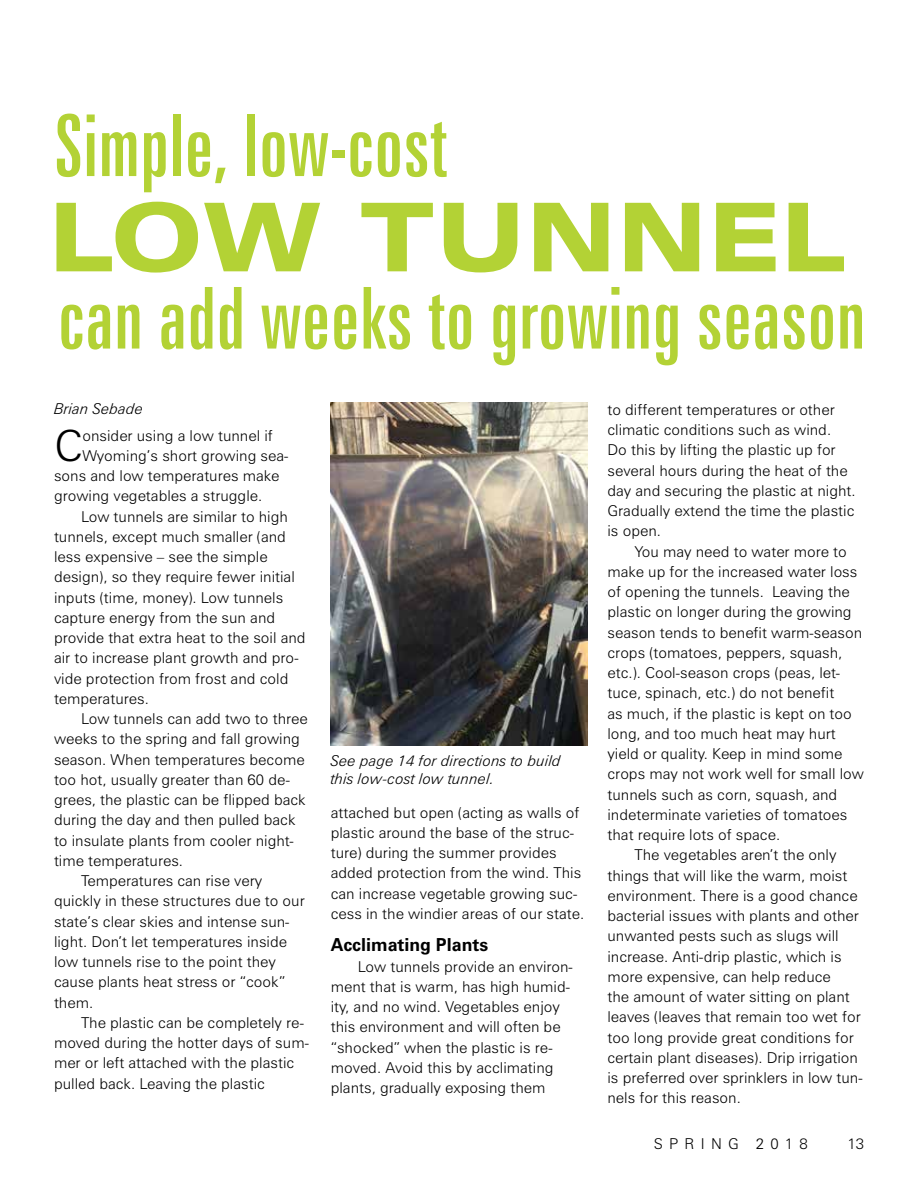
<style>
.page{position:relative;width:918px;height:1188px;background:#fff}
.page>*{position:absolute;margin:0;border:0;box-sizing:border-box;transform-origin:0 0}
.t1{font:900 expanded 95.25px "Zurich BT";letter-spacing:.02em;color:#b3d235}
.t2{font:extra-condensed 85.5px "Zurich BT";color:#b3d235}
.t3{font:300 43.2px "Zurich BT";color:#000}
.t4{font:700 18px "Zurich BT";color:#000}
.t5{font:300 15px/20.2px "Zurich BT";color:#000}
.t6{font:italic 300 15px/18px "Zurich BT";color:#000}
.t7{font:300 15px "Zurich BT";letter-spacing:.42em;color:#000}
</style>
<div class="page">
<img style="left:331px;top:403px;width:257px;height:343px">
<h2 class="t2" style="left:54px;top:97px;width:395px">Simple, low-cost</h2>
<h1 class="t1" style="left:49px;top:181px;width:798px">LOW TUNNEL</h1>
<h2 class="t2" style="left:58px;top:270px;width:810px">can add weeks to growing season</h2>
<p class="t6" style="left:54px;top:399px;width:91px">Brian Sebade</p>
<h3 class="t3" style="left:54px;top:419px;width:30px">C</h3>
<p class="t5" style="left:82px;top:425px;width:192px">onsider using a low tunnel if</p>
<p class="t5" style="left:82px;top:445px;width:207px">Wyoming’s short growing sea-</p>
<p class="t5" style="left:54px;top:466px;width:227px">sons and low temperatures make</p>
<p class="t5" style="left:54px;top:486px;width:210px">growing vegetables a struggle.</p>
<p class="t5" style="left:81px;top:506px;width:208px">Low tunnels are similar to high</p>
<p class="t5" style="left:54px;top:526px;width:234px">tunnels, except much smaller (and</p>
<p class="t5" style="left:54px;top:547px;width:215px">less expensive – see the simple</p>
<p class="t5" style="left:54px;top:567px;width:242px">design), so they require fewer initial</p>
<p class="t5" style="left:54px;top:587px;width:231px">inputs (time, money). Low tunnels</p>
<p class="t5" style="left:54px;top:607px;width:223px">capture energy from the sun and</p>
<p class="t5" style="left:54px;top:628px;width:253px">provide that extra heat to the soil and</p>
<p class="t5" style="left:54px;top:648px;width:246px">air to increase plant growth and pro-</p>
<p class="t5" style="left:54px;top:668px;width:236px">vide protection from frost and cold</p>
<p class="t5" style="left:54px;top:688px;width:96px">temperatures.</p>
<p class="t5" style="left:81px;top:709px;width:228px">Low tunnels can add two to three</p>
<p class="t5" style="left:54px;top:729px;width:247px">weeks to the spring and fall growing</p>
<p class="t5" style="left:54px;top:749px;width:252px">season. When temperatures become</p>
<p class="t5" style="left:54px;top:769px;width:237px">too hot, usually greater than 60 de-</p>
<p class="t5" style="left:54px;top:790px;width:253px">grees, the plastic can be flipped back</p>
<p class="t5" style="left:54px;top:810px;width:243px">during the day and then pulled back</p>
<p class="t5" style="left:54px;top:830px;width:241px">to insulate plants from cooler night-</p>
<p class="t5" style="left:54px;top:850px;width:131px">time temperatures.</p>
<p class="t5" style="left:81px;top:871px;width:183px">Temperatures can rise very</p>
<p class="t5" style="left:54px;top:891px;width:252px">quickly in these structures due to our</p>
<p class="t5" style="left:54px;top:911px;width:237px">state’s clear skies and intense sun-</p>
<p class="t5" style="left:54px;top:931px;width:235px">light. Don’t let temperatures inside</p>
<p class="t5" style="left:54px;top:952px;width:224px">low tunnels rise to the point they</p>
<p class="t5" style="left:54px;top:972px;width:233px">cause plants heat stress or “cook”</p>
<p class="t5" style="left:54px;top:992px;width:41px">them.</p>
<p class="t5" style="left:81px;top:1012px;width:224px">The plastic can be completely re-</p>
<p class="t5" style="left:54px;top:1033px;width:256px">moved during the hotter days of sum-</p>
<p class="t5" style="left:54px;top:1053px;width:242px">mer or left attached with the plastic</p>
<p class="t5" style="left:54px;top:1073px;width:212px">pulled back. Leaving the plastic</p>
<p class="t6" style="left:331px;top:752px;width:232px">See page 14 for directions to build this low-cost low tunnel.</p>
<p class="t5" style="left:331px;top:802px;width:255px">attached but open (acting as walls of plastic around the base of the struc&shy;ture) during the summer provides added protection from the wind. This can increase vegetable growing suc&shy;cess in the windier areas of our state.</p>
<p class="t4" style="left:331px;top:934px;width:159px">Acclimating Plants</p>
<p class="t5" style="left:331px;top:956px;width:244px;text-indent:27px">Low tunnels provide an environ&shy;ment that is warm, has high humid&shy;ity, and no wind. Vegetables enjoy this environment and will often be “shocked” when the plastic is re&shy;moved. Avoid this by acclimating plants, gradually exposing them</p>
<p class="t5" style="left:608px;top:399px;width:250px">to different temperatures or other climatic conditions such as wind.<br>Do this by lifting the plastic up for several hours during the heat of the day and securing the plastic at night.<br>Gradually extend the time the plastic is open.</p>
<p class="t5" style="left:634px;top:541px;width:214px">You may need to water more to</p>
<p class="t5" style="left:608px;top:561px;width:251px">make up for the increased water loss</p>
<p class="t5" style="left:608px;top:582px;width:244px">of opening the tunnels. Leaving the</p>
<p class="t5" style="left:608px;top:602px;width:246px">plastic on longer during the growing</p>
<p class="t5" style="left:608px;top:622px;width:256px">season tends to benefit warm-season</p>
<p class="t5" style="left:608px;top:642px;width:236px">crops (tomatoes, peppers, squash,</p>
<p class="t5" style="left:608px;top:663px;width:234px">etc.). Cool-season crops (peas, let-</p>
<p class="t5" style="left:608px;top:683px;width:228px">tuce, spinach, etc.) do not benefit</p>
<p class="t5" style="left:608px;top:703px;width:246px">as much, if the plastic is kept on too</p>
<p class="t5" style="left:608px;top:723px;width:230px">long, and too much heat may hurt</p>
<p class="t5" style="left:608px;top:744px;width:237px">yield or quality. Keep in mind some</p>
<p class="t5" style="left:608px;top:764px;width:258px">crops may not work well for small low</p>
<p class="t5" style="left:608px;top:784px;width:231px">tunnels such as corn, squash, and</p>
<p class="t5" style="left:608px;top:804px;width:241px">indeterminate varieties of tomatoes</p>
<p class="t5" style="left:608px;top:825px;width:174px">that require lots of space.</p>
<p class="t5" style="left:634px;top:845px;width:204px">The vegetables aren’t the only</p>
<p class="t5" style="left:608px;top:865px;width:242px">things that will like the warm, moist</p>
<p class="t5" style="left:608px;top:885px;width:252px">environment. There is a good chance</p>
<p class="t5" style="left:608px;top:906px;width:253px">bacterial issues with plants and other</p>
<p class="t5" style="left:608px;top:926px;width:233px">unwanted pests such as slugs will</p>
<p class="t5" style="left:608px;top:946px;width:236px">increase. Anti-drip plastic, which is</p>
<p class="t5" style="left:608px;top:966px;width:225px">more expensive, can help reduce</p>
<p class="t5" style="left:608px;top:987px;width:244px">the amount of water sitting on plant</p>
<p class="t5" style="left:608px;top:1007px;width:255px">leaves (leaves that remain too wet for</p>
<p class="t5" style="left:608px;top:1027px;width:248px">too long provide great conditions for</p>
<p class="t5" style="left:608px;top:1047px;width:252px">certain plant diseases). Drip irrigation</p>
<p class="t5" style="left:608px;top:1068px;width:257px">is preferred over sprinklers in low tun-</p>
<p class="t5" style="left:608px;top:1088px;width:135px">nels for this reason.</p>
<p class="t7" style="left:654px;top:1135px;width:156px">SPRING 2018</p>
<p class="t5" style="left:847px;top:1134px;width:18px">13</p>
</div>
